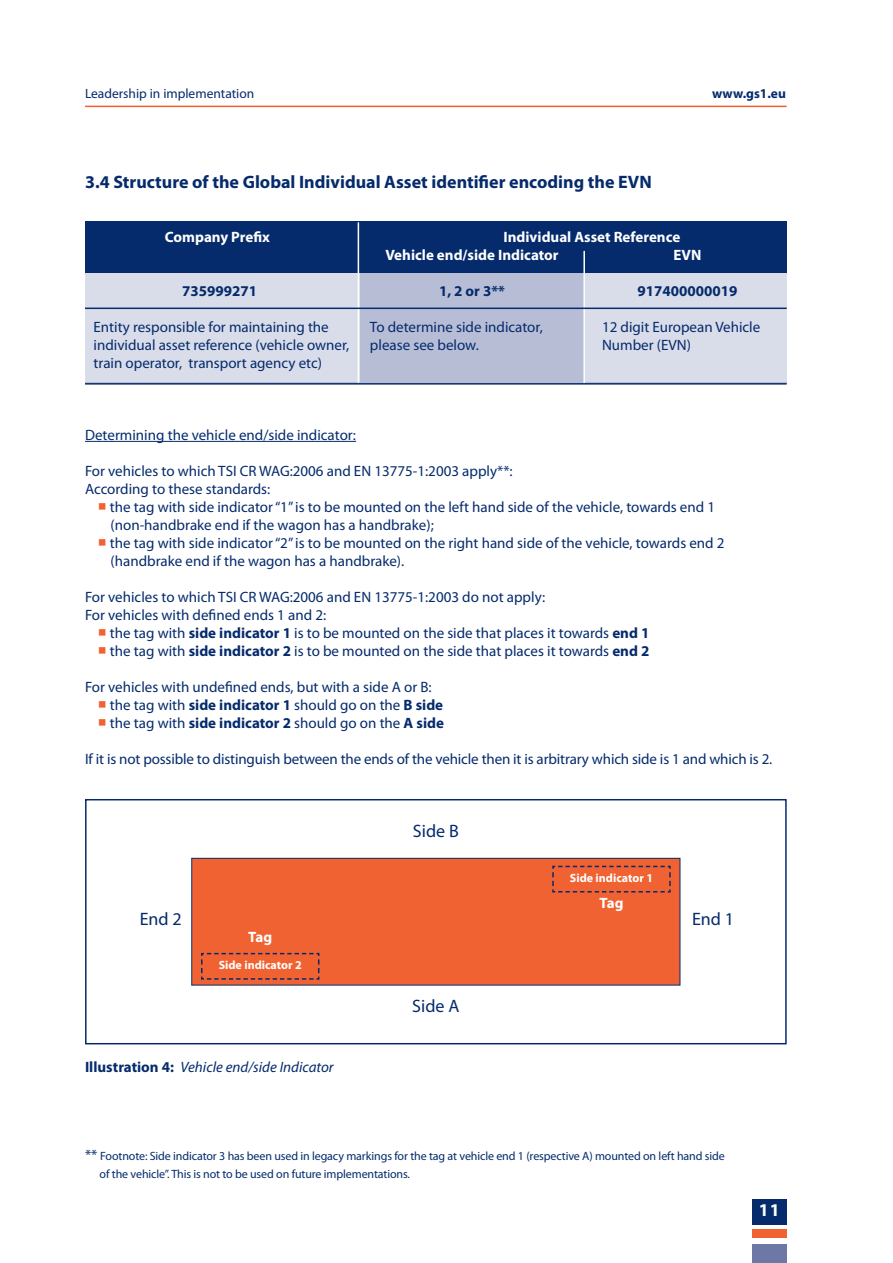
<style>
.page{position:relative;width:893px;height:1263px;background:#fff}
.page>*{position:absolute;margin:0;border:0;box-sizing:border-box;transform-origin:0 0}
.t1{font:700 18px "Myriad Pro";color:#052b6c}
.t2{font:18px "Myriad Pro";color:#052b6c}
.t3{font:700 18px "Myriad Pro";color:#fff}
.t4{font:15px/18px "Myriad Pro";color:#052b6c}
.t5{font:700 15px/18px "Myriad Pro";color:#fff}
.t6{font:italic 15px "Myriad Pro";color:#052b6c}
.t7{font:700 15px "Myriad Pro";color:#052b6c}
.t8{font:13.5px "Myriad Pro";color:#052b6c}
.t9{font:700 13.5px "Myriad Pro";color:#052b6c}
.t10{font:12px/18px "Myriad Pro";letter-spacing:-.01em;color:#052b6c}
.t11{font:700 12px "Myriad Pro";color:#fff}
.s1{font-family:"Arial Unicode MS";color:#f16232}
.s2{font-weight:700}
.s3{font-weight:700;font-style:normal}
.s4{font-size:15px}
</style>
<div class="page">
<div style="left:85px;top:221px;width:702px;height:163px;background:#b8bdd6"></div>
<div style="left:85px;top:271px;width:274px;height:111px;background:#d9dce9"></div>
<div style="left:585px;top:271px;width:202px;height:111px;background:#d9dce9"></div>
<div style="left:85px;top:221px;width:702px;height:51px;background:#052b6c"></div>
<hr style="left:85px;top:106px;width:702px;height:1px;background:#f16232">
<div style="left:752px;top:1199px;width:34px;height:26px;background:#052b6c"></div>
<div style="left:752px;top:1229px;width:34px;height:9px;background:#f16232"></div>
<div style="left:752px;top:1244px;width:34px;height:19px;background:#6d78a6"></div>
<hr style="left:85px;top:441px;width:271px;height:1px;background:#052b6c">
<div style="left:85px;top:799px;width:702px;height:245px;border:2px solid #052b6c"></div>
<div style="left:192px;top:859px;width:488px;height:126px;background:#f16232"></div>
<div style="left:191px;top:858px;width:489px;height:127px;border:1px solid #052b6c"></div>
<svg style="left:201px;top:952px;width:119px;height:28px"></svg>
<svg style="left:552px;top:865px;width:119px;height:28px"></svg>
<hr style="left:358px;top:222px;width:1px;height:161px;background:#fff">
<hr style="left:583px;top:251px;width:2px;height:132px;background:#fff">
<hr style="left:85px;top:308px;width:702px;height:1px;background:#052b6c">
<hr style="left:85px;top:383px;width:702px;height:2px;background:#052b6c">
<p class="t8" style="left:85px;top:89px;width:171px">Leadership in implementation</p>
<p class="t9" style="left:712px;top:89px;width:75px">www.gs1.eu</p>
<p class="t1" style="left:85px;top:175px;width:568px">3.4 Structure of the Global Individual Asset identifier encoding the EVN</p>
<p class="t5" style="left:165px;top:229px;width:107px">Company Prefix</p>
<p class="t5" style="left:385px;top:229px;width:296px;text-indent:118px">Individual Asset Reference<br>Vehicle end/side Indicator</p>
<p class="t5" style="left:673px;top:247px;width:30px">EVN</p>
<p class="t7" style="left:182px;top:285px;width:76px">735999271</p>
<p class="t7" style="left:439px;top:285px;width:67px">1, 2 or 3**</p>
<p class="t7" style="left:637px;top:285px;width:101px">917400000019</p>
<p class="t4" style="left:94px;top:319px;width:237px">Entity responsible for maintaining the</p>
<p class="t4" style="left:370px;top:319px;width:174px">To determine side indicator,</p>
<p class="t4" style="left:602px;top:319px;width:160px">12 digit European Vehicle</p>
<p class="t4" style="left:94px;top:337px;width:257px">individual asset reference (vehicle owner,</p>
<p class="t4" style="left:370px;top:337px;width:110px">please see below.</p>
<p class="t4" style="left:602px;top:337px;width:91px">Number (EVN)</p>
<p class="t4" style="left:94px;top:355px;width:230px">train operator, transport agency etc)</p>
<p class="t4" style="left:85px;top:427px;width:273px">Determining the vehicle end/side indicator:</p>
<p class="t4" style="left:85px;top:463px;width:429px">For vehicles to which TSI CR WAG:2006 and EN 13775-1:2003 apply**:<br>According to these standards:</p>
<p class="t4" style="left:111px;top:499px;width:606px;text-indent:-13px"><span class="s1">■</span> the tag with side indicator“1”is to be mounted on the left hand side of the vehicle, towards end 1 (non-handbrake end if the wagon has a handbrake);</p>
<p class="t4" style="left:111px;top:535px;width:616px;text-indent:-13px"><span class="s1">■</span> the tag with side indicator“2”is to be mounted on the right hand side of the vehicle, towards end 2 (handbrake end if the wagon has a handbrake).</p>
<p class="t4" style="left:85px;top:589px;width:462px">For vehicles to which TSI CR WAG:2006 and EN 13775-1:2003 do not apply:<br>For vehicles with defined ends 1 and 2:</p>
<p class="t4" style="left:98px;top:625px;width:553px"><span class="s1">■</span> the tag with <span class="s2">side indicator 1</span> is to be mounted on the side that places it towards <span class="s2">end 1</span></p>
<p class="t4" style="left:98px;top:643px;width:553px"><span class="s1">■</span> the tag with <span class="s2">side indicator 2</span> is to be mounted on the side that places it towards <span class="s2">end 2</span></p>
<p class="t4" style="left:85px;top:679px;width:348px">For vehicles with undefined ends, but with a side A or B:</p>
<p class="t4" style="left:98px;top:697px;width:347px"><span class="s1">■</span> the tag with <span class="s2">side indicator 1</span> should go on the <span class="s2">B side</span></p>
<p class="t4" style="left:98px;top:715px;width:348px"><span class="s1">■</span> the tag with <span class="s2">side indicator 2</span> should go on the <span class="s2">A side</span></p>
<p class="t4" style="left:85px;top:751px;width:689px">If it is not possible to distinguish between the ends of the vehicle then it is arbitrary which side is 1 and which is 2.</p>
<p class="t2" style="left:413px;top:824px;width:47px">Side B</p>
<p class="t11" style="left:570px;top:874px;width:85px">Side indicator 1</p>
<p class="t5" style="left:599px;top:895px;width:25px">Tag</p>
<p class="t2" style="left:140px;top:912px;width:44px">End 2</p>
<p class="t2" style="left:692px;top:912px;width:44px">End 1</p>
<p class="t5" style="left:248px;top:929px;width:25px">Tag</p>
<p class="t11" style="left:219px;top:960px;width:85px">Side indicator 2</p>
<p class="t6" style="left:85px;top:1061px;width:250px"><span class="s3">Illustration 4:</span> Vehicle end/side Indicator</p>
<p class="t2" style="left:412px;top:999px;width:49px">Side A</p>
<p class="t10" style="left:100px;top:1148px;width:627px;text-indent:-15px"><span class="s4">**</span> Footnote: Side indicator 3 has been used in legacy markings for the tag at vehicle end 1 (respective A) mounted on left hand side of the vehicle”. This is not to be used on future implementations.</p>
<p class="t3" style="left:759px;top:1204px;width:22px">11</p>
</div>
